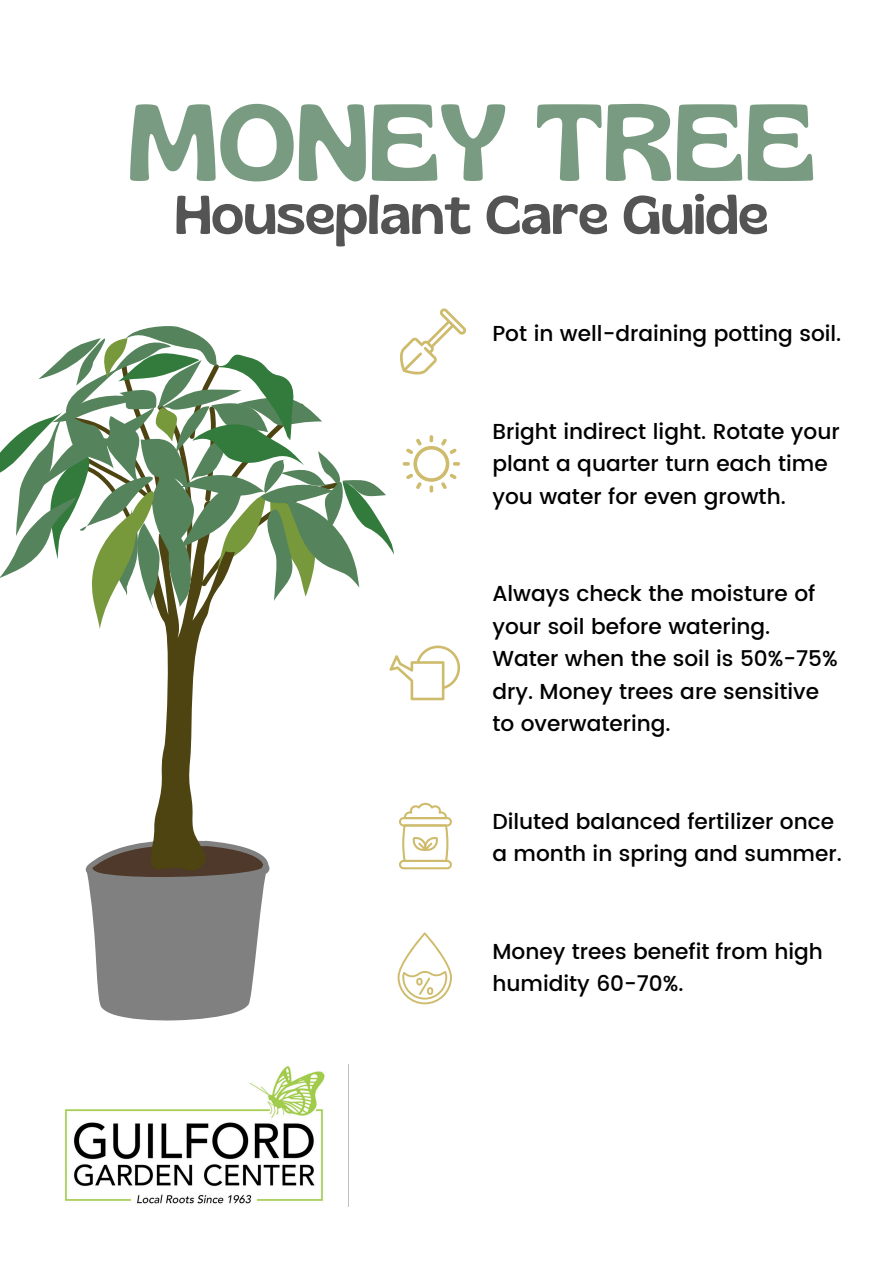
<style>
.page{position:relative;width:894px;height:1264px;background:#fff}
.page>*{position:absolute;margin:0;border:0;box-sizing:border-box;transform-origin:0 0}
.t1{font:108.3px "Gliker";color:#799b81}
.t2{font:54.15px "Gliker";color:#545454}
.t3{font:500 21.6px/32.5px "Poppins";color:#000}
</style>
<div class="page">
<img style="left:65px;top:1066px;width:260px;height:138px">
<svg style="left:0;top:308px;width:466px;height:713px"></svg>
<h1 class="t1" style="left:127px;top:76px;width:689px">MONEY TREE</h1>
<h2 class="t2" style="left:175px;top:181px;width:594px">Houseplant Care Guide</h2>
<p class="t3" style="left:492px;top:317px;width:350px">Pot in well-draining potting soil.</p>
<p class="t3" style="left:492px;top:415px;width:349px">Bright indirect light. Rotate your plant a quarter turn each time you water for even growth.</p>
<p class="t3" style="left:492px;top:577px;width:347px">Always check the moisture of your soil before watering.<br>Water when the soil is 50%-75% dry. Money trees are sensitive to overwatering.</p>
<p class="t3" style="left:492px;top:805px;width:351px">Diluted balanced fertilizer once a month in spring and summer.</p>
<p class="t3" style="left:492px;top:935px;width:332px">Money trees benefit from high humidity 60-70%.</p>
</div>
